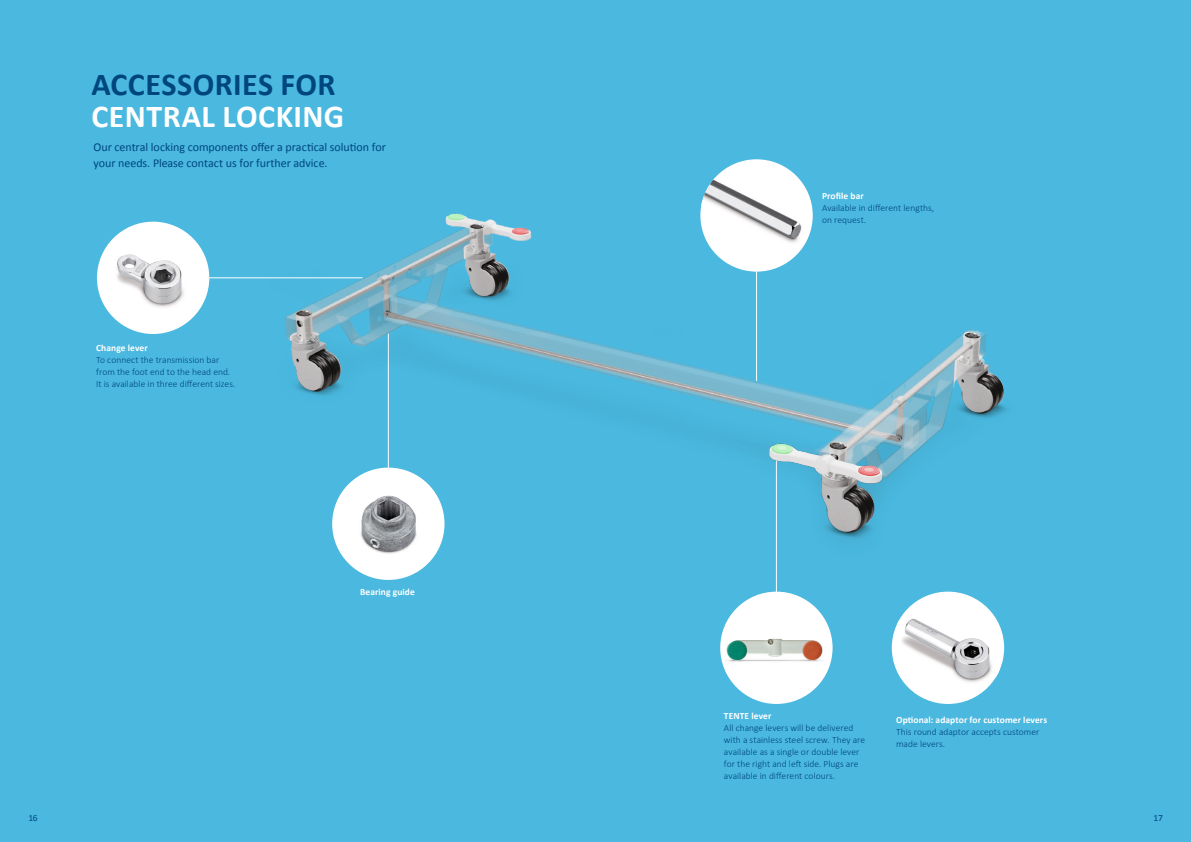
<style>
.page{position:relative;width:1191px;height:842px;background:#4ab8df}
.page>*{position:absolute;margin:0;border:0;box-sizing:border-box;transform-origin:0 0}
.t1{font:700 32px "Calibri";letter-spacing:.015em;color:#00467e}
.t2{font:700 32px "Calibri";letter-spacing:.015em;color:#fff}
.t3{font:12px/16px "Calibri";letter-spacing:-.005em;color:#00467e}
.t4{font:300 9.5px/12px "Calibri";color:#00467e}
.t5{font:700 9.5px "Calibri";letter-spacing:.005em;color:#fff}
.t6{font:9.5px "Calibri";color:#00467e}
</style>
<div class="page">
<hr style="left:132px;top:277px;width:230px;height:1px;background:#fff">
<div style="left:97px;top:222px;width:112px;height:112px;background:#fff;border-radius:50%"></div>
<img style="left:106px;top:254px;width:90px;height:74px">
<div style="left:700px;top:159px;width:112px;height:113px;background:#fff;border-radius:50%"></div>
<div style="left:720px;top:592px;width:112px;height:112px;background:#fff;border-radius:50%"></div>
<img style="left:725px;top:639px;width:99px;height:43px">
<div style="left:891px;top:592px;width:113px;height:112px;background:#fff;border-radius:50%"></div>
<img style="left:897px;top:618px;width:103px;height:70px">
<img style="left:255px;top:180px;width:752px;height:417px">
<h1 class="t1" style="left:91px;top:64px;width:246px">ACCESSORIES FOR</h1>
<h1 class="t2" style="left:91px;top:96px;width:254px">CENTRAL LOCKING</h1>
<p class="t3" style="left:94px;top:139px;width:294px">Our central locking components offer a practical solution for your needs. Please contact us for further advice.</p>
<p class="t5" style="left:96px;top:342px;width:53px">Change lever</p>
<p class="t4" style="left:96px;top:353px;width:141px">To connect the transmission bar from the foot end to the head end.<br>It is available in three different sizes.</p>
<p class="t5" style="left:360px;top:586px;width:56px">Bearing guide</p>
<p class="t5" style="left:822px;top:190px;width:43px">Profile bar</p>
<p class="t4" style="left:822px;top:201px;width:114px">Available in different lengths, on request.</p>
<p class="t5" style="left:724px;top:710px;width:49px">TENTE lever</p>
<p class="t4" style="left:724px;top:721px;width:143px">All change levers will be delivered with a stainless steel screw. They are available as a single or double lever for the right and left side. Plugs are available in different colours.</p>
<p class="t5" style="left:896px;top:714px;width:152px">Optional: adaptor for customer levers</p>
<p class="t4" style="left:896px;top:725px;width:145px">This round adaptor accepts customer made levers.</p>
<p class="t6" style="left:28px;top:812px;width:11px">16</p>
<p class="t6" style="left:1153px;top:812px;width:11px">17</p>
</div>
